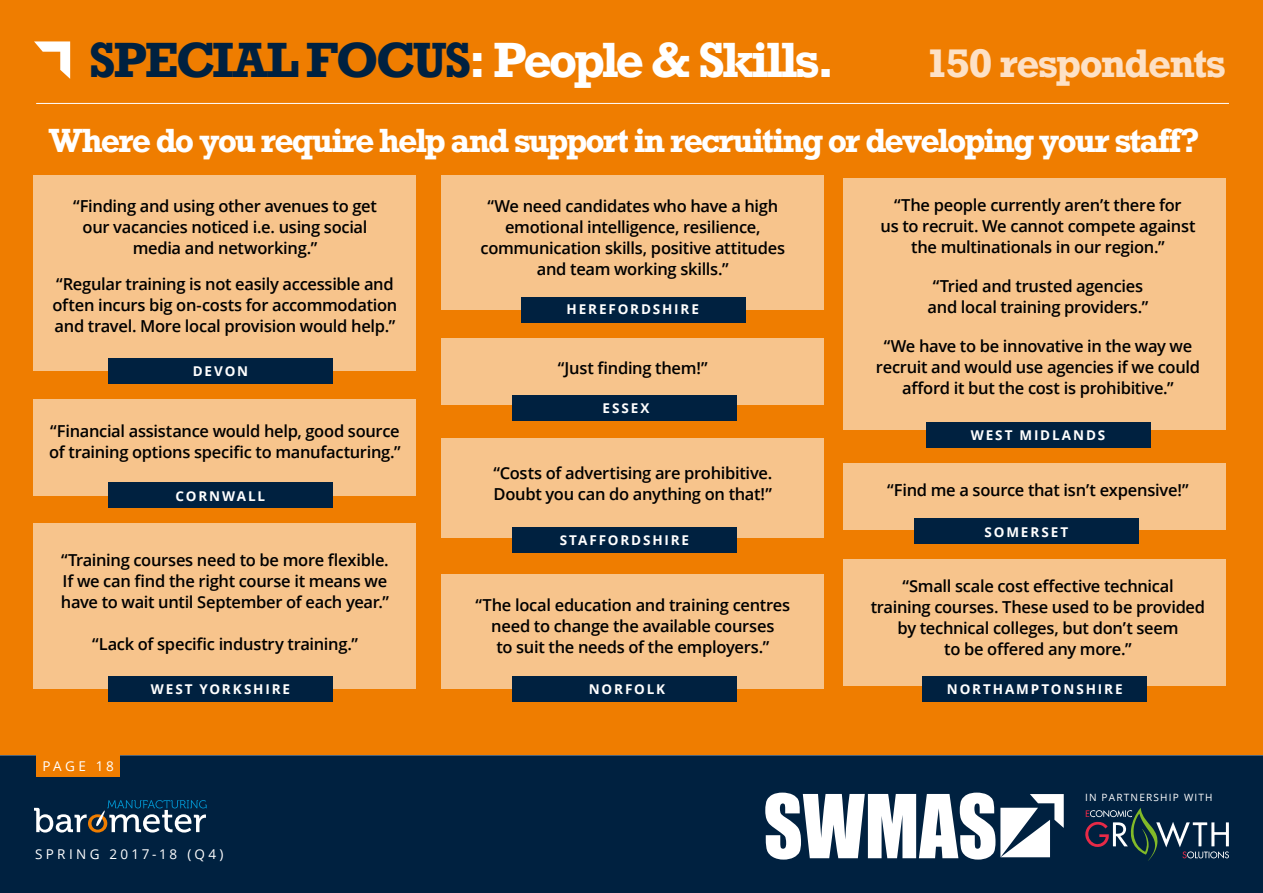
<style>
.page{position:relative;width:1263px;height:893px;background:#fff}
.page>*{position:absolute;margin:0;border:0;box-sizing:border-box;transform-origin:0 0}
.t1{font:700 46.5px "Rockwell";letter-spacing:-.055em;color:#fff}
.t2{font:700 37.5px "Rockwell";letter-spacing:-.045em;color:#fde1c6}
.t3{font:700 31.5px "Rockwell";letter-spacing:-.065em;color:#fff}
.t4{font:600 16.5px/21px "Open Sans";letter-spacing:-.02em;color:#000;text-align:center}
.t5{font:700 13.5px "Open Sans";letter-spacing:.14em;color:#fff}
.t6{font:13.5px "Open Sans";letter-spacing:.245em;color:#fff}
.t7{font:10.05px "Open Sans";letter-spacing:.12em;color:#fff}
.s1{color:#002140}
</style>
<div class="page">
<div style="left:0;top:754px;width:1263px;height:139px;background:#002140"></div>
<div style="left:36px;top:755px;width:84px;height:22px;background:#ef7d00"></div>
<svg style="left:34px;top:800px;width:173px;height:32px"></svg>
<svg style="left:765px;top:793px;width:299px;height:67px"></svg>
<svg style="left:1083px;top:808px;width:147px;height:54px"></svg>
<div style="left:0;top:0;width:1263px;height:754px;background:#ef7d00"></div>
<hr style="left:36px;top:103px;width:1193px;height:1px;background:#fff">
<div style="left:34px;top:175px;width:382px;height:196px;background:#f7c48c"></div>
<div style="left:441px;top:175px;width:383px;height:135px;background:#f7c48c"></div>
<div style="left:34px;top:399px;width:382px;height:96px;background:#f7c48c"></div>
<div style="left:34px;top:524px;width:382px;height:165px;background:#f7c48c"></div>
<div style="left:843px;top:178px;width:383px;height:252px;background:#f7c48c"></div>
<div style="left:843px;top:463px;width:383px;height:66px;background:#f7c48c"></div>
<div style="left:843px;top:559px;width:383px;height:126px;background:#f7c48c"></div>
<div style="left:441px;top:338px;width:383px;height:67px;background:#f7c48c"></div>
<div style="left:441px;top:575px;width:383px;height:114px;background:#f7c48c"></div>
<div style="left:441px;top:438px;width:383px;height:100px;background:#f7c48c"></div>
<div style="left:108px;top:358px;width:225px;height:26px;background:#002140"></div>
<div style="left:521px;top:297px;width:225px;height:26px;background:#002140"></div>
<div style="left:108px;top:676px;width:225px;height:26px;background:#002140"></div>
<div style="left:926px;top:422px;width:224px;height:25px;background:#002140"></div>
<div style="left:108px;top:483px;width:225px;height:25px;background:#002140"></div>
<div style="left:914px;top:519px;width:225px;height:25px;background:#002140"></div>
<div style="left:512px;top:395px;width:225px;height:26px;background:#002140"></div>
<div style="left:512px;top:676px;width:225px;height:26px;background:#002140"></div>
<div style="left:922px;top:676px;width:225px;height:26px;background:#002140"></div>
<div style="left:512px;top:527px;width:225px;height:26px;background:#002140"></div>
<svg style="left:34px;top:41px;width:36px;height:38px"></svg>
<h1 class="t1" style="left:89px;top:30px;width:747px"><span class="s1">SPECIAL FOCUS</span>: People &amp; Skills.</h1>
<h2 class="t2" style="left:925px;top:39px;width:302px">150 respondents</h2>
<h3 class="t3" style="left:49px;top:120px;width:1152px">Where do you require help and support in recruiting or developing your staff?</h3>
<p class="t4" style="left:73px;top:195px;width:305px">“Finding and using other avenues to get our vacancies noticed i.e. using social media and networking.”</p>
<p class="t4" style="left:53px;top:274px;width:346px;text-align:left">“Regular training is not easily accessible and often incurs big on-costs for accommodation and travel. More local provision would help.”</p>
<p class="t5" style="left:193px;top:362px;width:57px">DEVON</p>
<p class="t4" style="left:49px;top:421px;width:353px;text-align:left">“Financial assistance would help, good source of training options specific to manufacturing.”</p>
<p class="t5" style="left:176px;top:486px;width:91px">CORNWALL</p>
<p class="t4" style="left:61px;top:550px;width:330px;text-align:justify">“Training courses need to be more flexible.<br>If we can find the right course it means we have to wait until September of each year.”</p>
<p class="t4" style="left:92px;top:634px;width:267px">“Lack of specific industry training.”</p>
<p class="t6" style="left:42px;top:757px;width:73px">PAGE 18</p>
<p class="t5" style="left:151px;top:680px;width:141px">WEST YORKSHIRE</p>
<p class="t6" style="left:35px;top:845px;width:190px">SPRING 2017-18 (Q4)</p>
<p class="t4" style="left:481px;top:196px;width:306px">“We need candidates who have a high emotional intelligence, resilience, communication skills, positive attitudes and team working skills.”</p>
<p class="t5" style="left:567px;top:300px;width:134px">HEREFORDSHIRE</p>
<p class="t4" style="left:558px;top:357px;width:151px">“Just finding them!”</p>
<p class="t5" style="left:602px;top:399px;width:49px">ESSEX</p>
<p class="t4" style="left:493px;top:463px;width:280px;text-align:left">“Costs of advertising are prohibitive.<br>Doubt you can do anything on that!”</p>
<p class="t5" style="left:560px;top:531px;width:131px">STAFFORDSHIRE</p>
<p class="t4" style="left:475px;top:595px;width:316px">“The local education and training centres need to change the available courses<br>to suit the needs of the employers.”</p>
<p class="t4" style="left:880px;top:194px;width:317px">“The people currently aren’t there for<br>us to recruit. We cannot compete against the multinationals in our region.”</p>
<p class="t4" style="left:927px;top:275px;width:222px">“Tried and trusted agencies and local training providers.”</p>
<p class="t4" style="left:876px;top:335px;width:326px">“We have to be innovative in the way we recruit and would use agencies if we could afford it but the cost is prohibitive.”</p>
<p class="t5" style="left:971px;top:425px;width:136px">WEST MIDLANDS</p>
<p class="t4" style="left:887px;top:479px;width:303px">“Find me a source that isn’t expensive!”</p>
<p class="t5" style="left:984px;top:522px;width:85px">SOMERSET</p>
<p class="t4" style="left:871px;top:575px;width:336px">“Small scale cost effective technical training courses. These used to be provided by technical colleges, but don’t seem<br>to be offered any more.”</p>
<p class="t5" style="left:589px;top:680px;width:78px">NORFOLK</p>
<p class="t5" style="left:947px;top:680px;width:177px">NORTHAMPTONSHIRE</p>
<p class="t7" style="left:1085px;top:790px;width:129px">IN PARTNERSHIP WITH</p>
</div>
